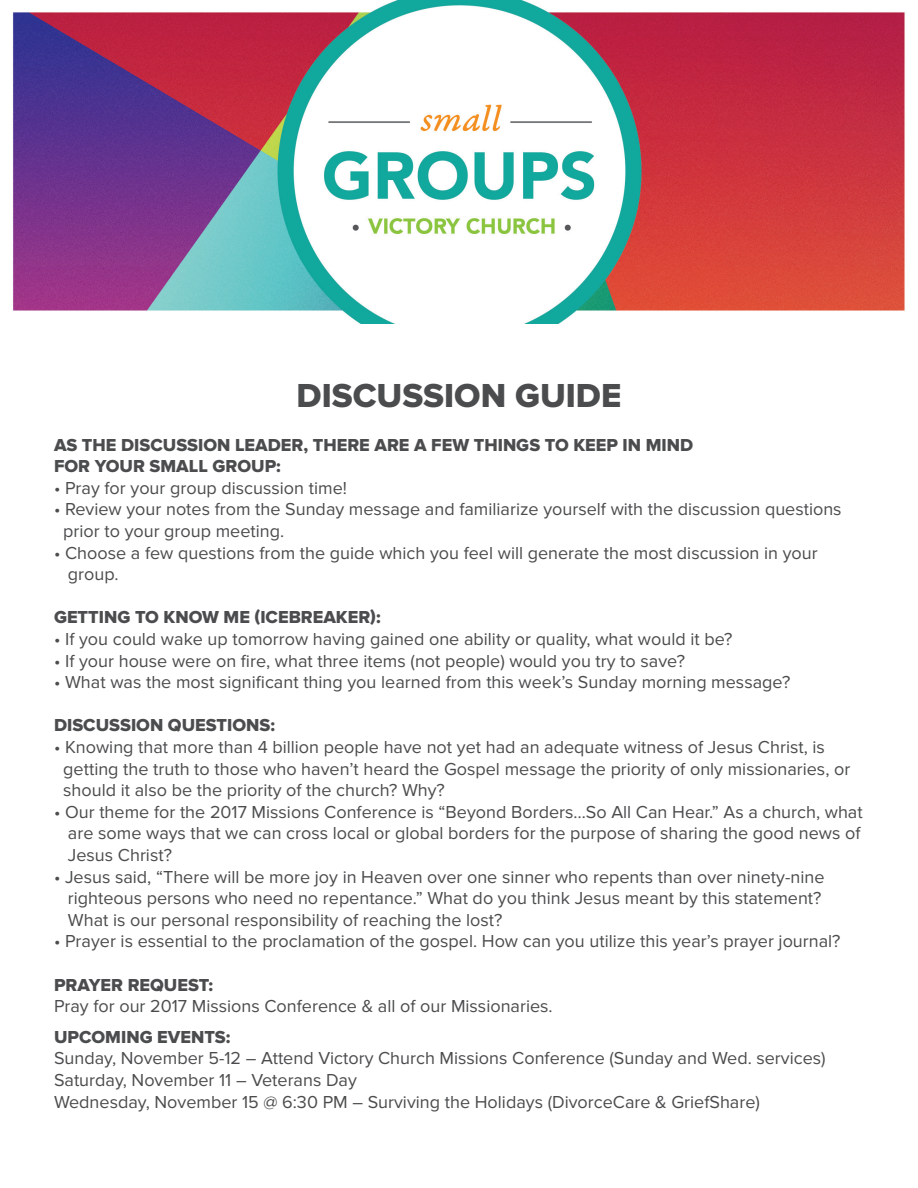
<style>
.page{position:relative;width:918px;height:1188px;background:#fff}
.page>*{position:absolute;margin:0;border:0;box-sizing:border-box;transform-origin:0 0}
.t1{font:34.5px "Proxima Nova Extrabld";color:#4b4c4d}
.t2{font:18px "Proxima Nova";color:#4b4c4d}
.t3{font:18px "Proxima Nova Extrabld";color:#4b4c4d}
</style>
<div class="page">
<img style="left:13px;top:0;width:892px;height:324px">
<p class="t1" style="left:297px;top:376px;width:326px">DISCUSSION GUIDE</p>
<p class="t3" style="left:54px;top:434px;width:641px">AS THE DISCUSSION LEADER, THERE ARE A FEW THINGS TO KEEP IN MIND</p>
<p class="t3" style="left:54px;top:456px;width:228px">FOR YOUR SMALL GROUP:</p>
<p class="t2" style="left:54px;top:477px;width:294px">• Pray for your group discussion time!</p>
<p class="t2" style="left:54px;top:499px;width:789px">• Review your notes from the Sunday message and familiarize yourself with the discussion questions</p>
<p class="t2" style="left:63px;top:521px;width:222px">prior to your group meeting.</p>
<p class="t2" style="left:54px;top:542px;width:765px">• Choose a few questions from the guide which you feel will generate the most discussion in your</p>
<p class="t2" style="left:68px;top:564px;width:52px">group.</p>
<p class="t3" style="left:54px;top:607px;width:328px">GETTING TO KNOW ME (ICEBREAKER):</p>
<p class="t2" style="left:54px;top:629px;width:680px">• If you could wake up tomorrow having gained one ability or quality, what would it be?</p>
<p class="t2" style="left:54px;top:650px;width:633px">• If your house were on fire, what three items (not people) would you try to save?</p>
<p class="t2" style="left:54px;top:672px;width:738px">• What was the most significant thing you learned from this week’s Sunday morning message?</p>
<p class="t3" style="left:54px;top:715px;width:223px">DISCUSSION QUESTIONS:</p>
<p class="t2" style="left:54px;top:737px;width:772px">• Knowing that more than 4 billion people have not yet had an adequate witness of Jesus Christ, is</p>
<p class="t2" style="left:63px;top:758px;width:789px">getting the truth to those who haven’t heard the Gospel message the priority of only missionaries, or</p>
<p class="t2" style="left:63px;top:780px;width:383px">should it also be the priority of the church? Why?</p>
<p class="t2" style="left:54px;top:801px;width:810px">• Our theme for the 2017 Missions Conference is “Beyond Borders…So All Can Hear.” As a church, what</p>
<p class="t2" style="left:68px;top:823px;width:794px">are some ways that we can cross local or global borders for the purpose of sharing the good news of</p>
<p class="t2" style="left:68px;top:845px;width:106px">Jesus Christ?</p>
<p class="t2" style="left:54px;top:866px;width:772px">• Jesus said, “There will be more joy in Heaven over one sinner who repents than over ninety-nine</p>
<p class="t2" style="left:68px;top:888px;width:755px">righteous persons who need no repentance.” What do you think Jesus meant by this statement?</p>
<p class="t2" style="left:68px;top:909px;width:436px">What is our personal responsibility of reaching the lost?</p>
<p class="t2" style="left:54px;top:931px;width:788px">• Prayer is essential to the proclamation of the gospel. How can you utilize this year’s prayer journal?</p>
<p class="t3" style="left:54px;top:974px;width:161px">PRAYER REQUEST:</p>
<p class="t2" style="left:54px;top:996px;width:500px">Pray for our 2017 Missions Conference &amp; all of our Missionaries.</p>
<p class="t3" style="left:54px;top:1026px;width:178px">UPCOMING EVENTS:</p>
<p class="t2" style="left:54px;top:1048px;width:773px">Sunday, November 5-12 – Attend Victory Church Missions Conference (Sunday and Wed. services)</p>
<p class="t2" style="left:54px;top:1070px;width:304px">Saturday, November 11 – Veterans Day</p>
<p class="t2" style="left:54px;top:1091px;width:708px">Wednesday, November 15 @ 6:30 PM – Surviving the Holidays (DivorceCare &amp; GriefShare)</p>
</div>
